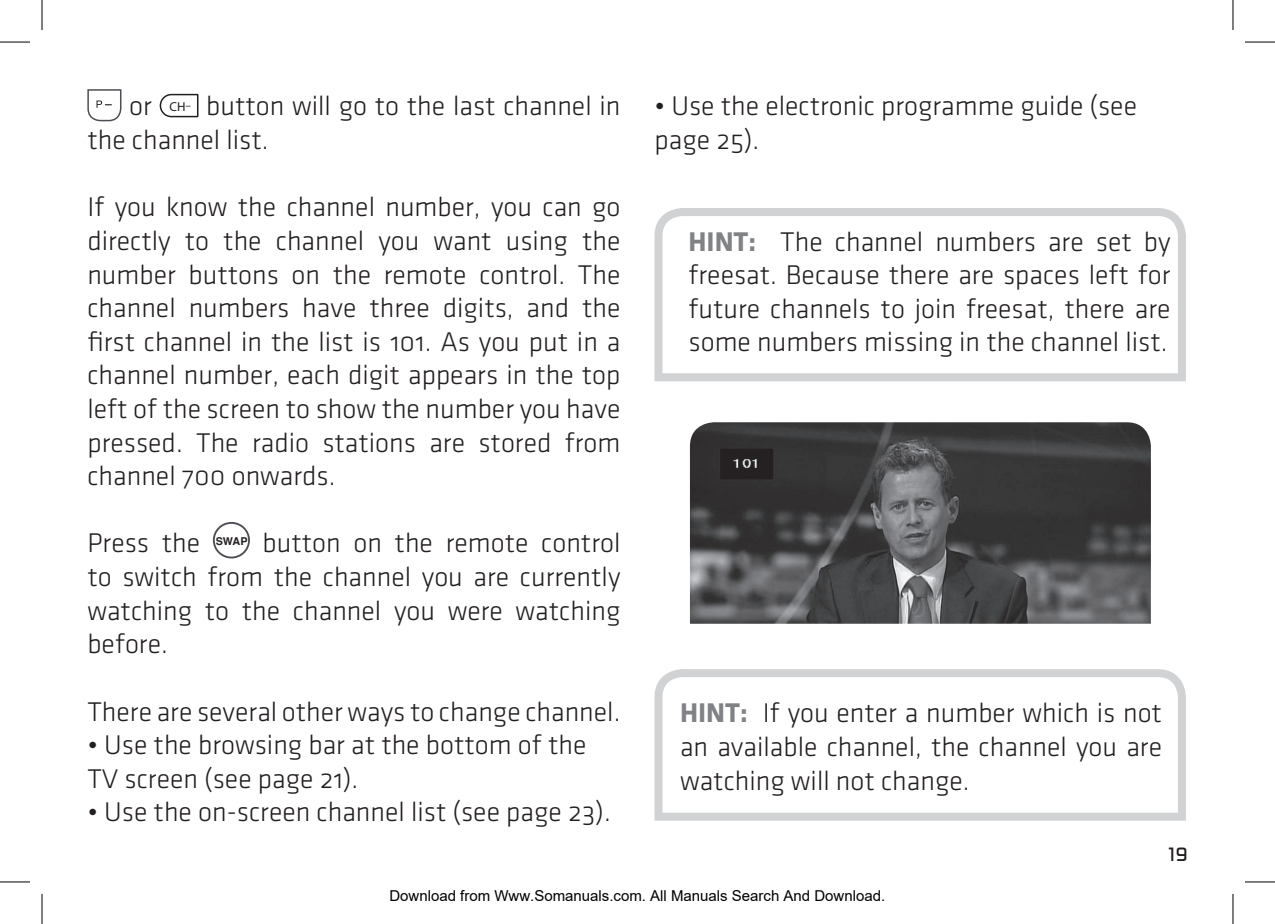
<style>
.page{position:relative;width:1275px;height:924px;background:#fff}
.page>*{position:absolute;margin:0;border:0;box-sizing:border-box;transform-origin:0 0}
.t1{font:28px/33.6px "Klavika Light OSF";color:#231f20;text-align:justify}
.t2{font:500 20px "Digital Sans";color:#231f20}
.t3{font:15px "Arial";color:#000}
.t4{font:700 10.8px "Helvetica";color:#231f20}
.s1{font-family:"Klavika";font-weight:700;color:#808285}
</style>
<div class="page">
<svg style="left:87px;top:89px;width:35px;height:33px"></svg>
<svg style="left:159px;top:93px;width:40px;height:25px"></svg>
<div style="left:213px;top:521px;width:37px;height:37px;border:2px solid #4d4e53;border-radius:50%"></div>
<img style="left:690px;top:422px;width:461px;height:201px">
<svg style="left:654px;top:208px;width:532px;height:173px"></svg>
<svg style="left:654px;top:669px;width:532px;height:151px"></svg>
<hr style="left:0;top:42px;width:30px;height:1px;background:#000">
<hr style="left:1245px;top:42px;width:30px;height:1px;background:#000">
<hr style="left:0;top:881px;width:30px;height:1px;background:#000">
<hr style="left:1245px;top:881px;width:30px;height:1px;background:#000">
<hr style="left:42px;top:0;width:1px;height:30px;background:#000">
<hr style="left:42px;top:893px;width:1px;height:30px;background:#000">
<hr style="left:1232px;top:0;width:1px;height:30px;background:#000">
<hr style="left:1232px;top:893px;width:1px;height:30px;background:#000">
<p class="t1" style="left:87px;top:89px;width:534px;text-indent:119px">button will go to the last channel in the channel list.</p>
<p class="t1" style="left:129px;top:89px;width:63px">or <sup>CH</sup><sup>–</sup></p>
<p class="t1" style="left:87px;top:190px;width:534px">If you know the channel number, you can go directly to the channel you want using the number buttons on the remote control. The channel numbers have three digits, and the first channel in the list is 101. As you put in a channel number, each digit appears in the top left of the screen to show the number you have pressed. The radio stations are stored from channel 700 onwards.</p>
<p class="t1" style="left:87px;top:526px;width:534px;text-indent:175px">button on the remote control to switch from the channel you are currently watching to the channel you were watching before.</p>
<p class="t1" style="left:87px;top:526px;width:114px">Press the</p>
<p class="t4" style="left:216px;top:531px;width:33px">SWAP</p>
<p class="t1" style="left:87px;top:694px;width:534px">There are several other ways to change channel.</p>
<p class="t1" style="left:87px;top:728px;width:500px">• Use the browsing bar at the bottom of the<br>TV screen (see page 21).</p>
<p class="t1" style="left:87px;top:795px;width:525px">• Use the on-screen channel list (see page 23).</p>
<p class="t1" style="left:654px;top:90px;width:484px">• Use the electronic programme guide (see page 25).</p>
<p class="t1" style="left:688px;top:225px;width:483px"><span class="s1">HINT:</span> The channel numbers are set by freesat. Because there are spaces left for future channels to join freesat, there are some numbers missing in the channel list.</p>
<p class="t1" style="left:680px;top:696px;width:483px"><span class="s1">HINT:</span> If you enter a number which is not an available channel, the channel you are watching will not change.</p>
<p class="t2" style="left:1165px;top:842px;width:23px">19</p>
<p class="t3" style="left:389px;top:886px;width:497px">Download from Www.Somanuals.com. All Manuals Search And Download.</p>
</div>
